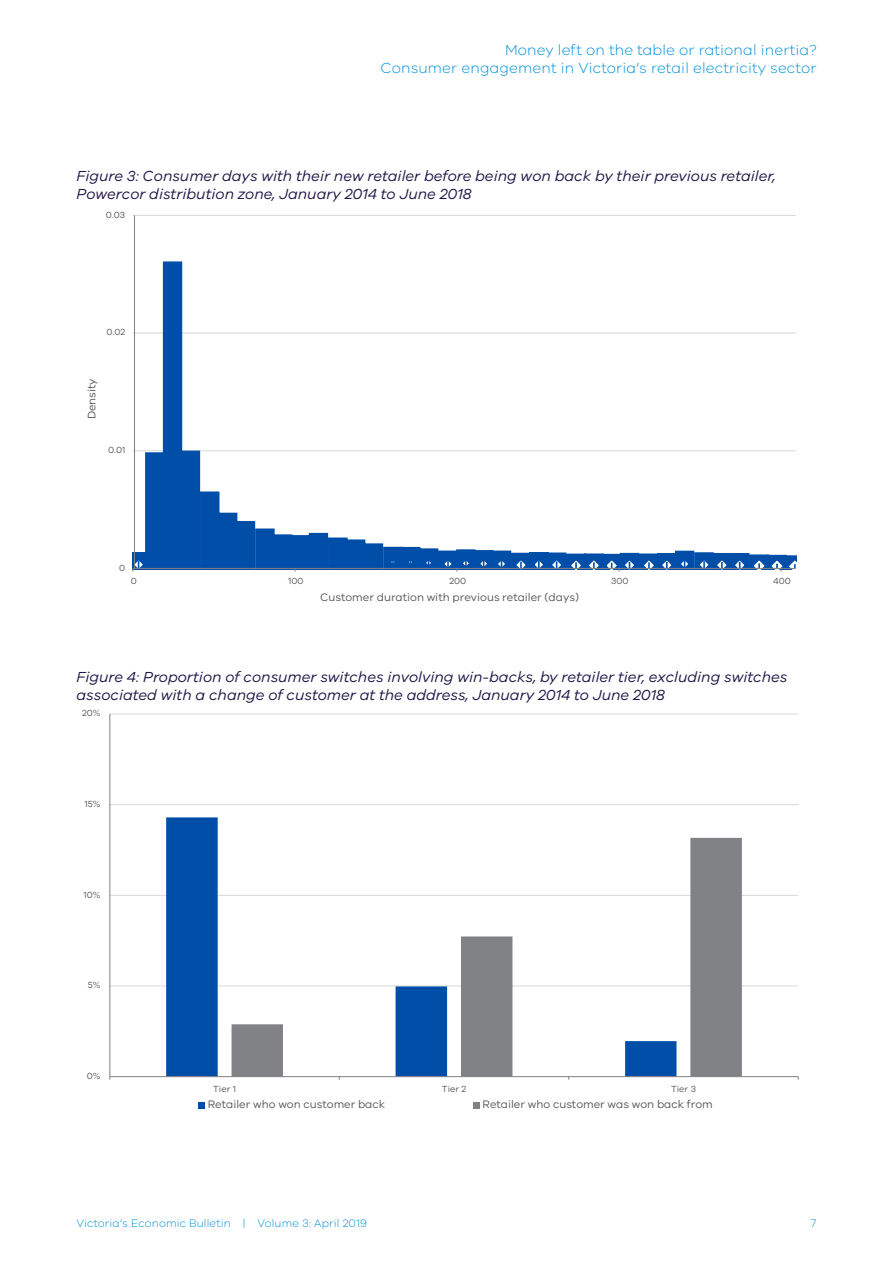
<style>
.page{position:relative;width:893px;height:1263px;background:#fff}
.page>*{position:absolute;margin:0;border:0;box-sizing:border-box;transform-origin:0 0}
.Figure_Heading{font:italic 15px/18px "VIC";color:#201547}
.t1{font:300 15px/18px "VIC";letter-spacing:.01em;color:#0090da;text-align:right}
.t2{font:11.25px "VIC";color:#595959}
.t3{font:300 11.25px "VIC";letter-spacing:.01em;color:#0090da}
.t4{font:9.15px "VIC";color:#595959}
</style>
<div class="page">
<hr style="left:133px;top:215px;width:663px;height:1px;background:#d7d7d7">
<hr style="left:134px;top:215px;width:1px;height:353px;background:#808285">
<svg style="left:132px;top:261px;width:664px;height:310px"></svg>
<hr style="left:110px;top:985px;width:688px;height:1px;background:#d7d7d7">
<hr style="left:110px;top:895px;width:688px;height:1px;background:#d7d7d7">
<hr style="left:110px;top:804px;width:688px;height:1px;background:#d7d7d7">
<hr style="left:110px;top:714px;width:688px;height:1px;background:#d7d7d7">
<svg style="left:166px;top:817px;width:66px;height:259px;fill:#004ea8"></svg>
<svg style="left:232px;top:838px;width:510px;height:238px"></svg>
<hr style="left:109px;top:714px;width:1px;height:363px;background:#808285">
<hr style="left:110px;top:1076px;width:688px;height:1px;background:#808285">
<div style="left:198px;top:1102px;width:7px;height:7px;background:#004ea8"></div>
<div style="left:473px;top:1102px;width:6px;height:7px;background:#808285"></div>
<p class="t1" style="left:380px;top:41px;width:437px">Money left on the table or rational inertia?<br>Consumer engagement in Victoria’s retail electricity sector</p>
<p class="Figure_Heading" style="left:77px;top:166px;width:701px">Figure 3: Consumer days with their new retailer before being won back by their previous retailer,<br>Powercor distribution zone, January 2014 to June 2018</p>
<p class="t4" style="left:106px;top:209px;width:21px">0.03</p>
<p class="t4" style="left:107px;top:327px;width:20px">0.02</p>
<p class="t2" style="left:85px;top:419px;width:43px;rotate:-90deg">Density</p>
<p class="t4" style="left:108px;top:444px;width:19px">0.01</p>
<p class="t4" style="left:119px;top:562px;width:8px">0</p>
<p class="t4" style="left:131px;top:575px;width:8px">0</p>
<p class="t4" style="left:288px;top:575px;width:17px">100</p>
<p class="t4" style="left:449px;top:575px;width:18px">200</p>
<p class="t4" style="left:611px;top:575px;width:19px">300</p>
<p class="t4" style="left:773px;top:575px;width:19px">400</p>
<p class="t2" style="left:320px;top:591px;width:260px">Customer duration with previous retailer (days)</p>
<p class="Figure_Heading" style="left:77px;top:667px;width:712px">Figure 4: Proportion of consumer switches involving win-backs, by retailer tier, excluding switches associated with a change of customer at the address, January 2014 to June 2018</p>
<p class="t4" style="left:82px;top:708px;width:20px">20%</p>
<p class="t4" style="left:85px;top:798px;width:18px">15%</p>
<p class="t4" style="left:84px;top:889px;width:19px">10%</p>
<p class="t4" style="left:88px;top:980px;width:14px">5%</p>
<p class="t4" style="left:87px;top:1070px;width:15px">0%</p>
<p class="t4" style="left:213px;top:1083px;width:24px">Tier 1</p>
<p class="t4" style="left:442px;top:1083px;width:26px">Tier 2</p>
<p class="t4" style="left:671px;top:1083px;width:26px">Tier 3</p>
<p class="t2" style="left:208px;top:1098px;width:179px">Retailer who won customer back</p>
<p class="t2" style="left:483px;top:1098px;width:232px">Retailer who customer was won back from</p>
<p class="t3" style="left:77px;top:1217px;width:292px">Victoria’s Economic Bulletin | Volume 3: April 2019</p>
<p class="t3" style="left:811px;top:1217px;width:7px">7</p>
</div>
